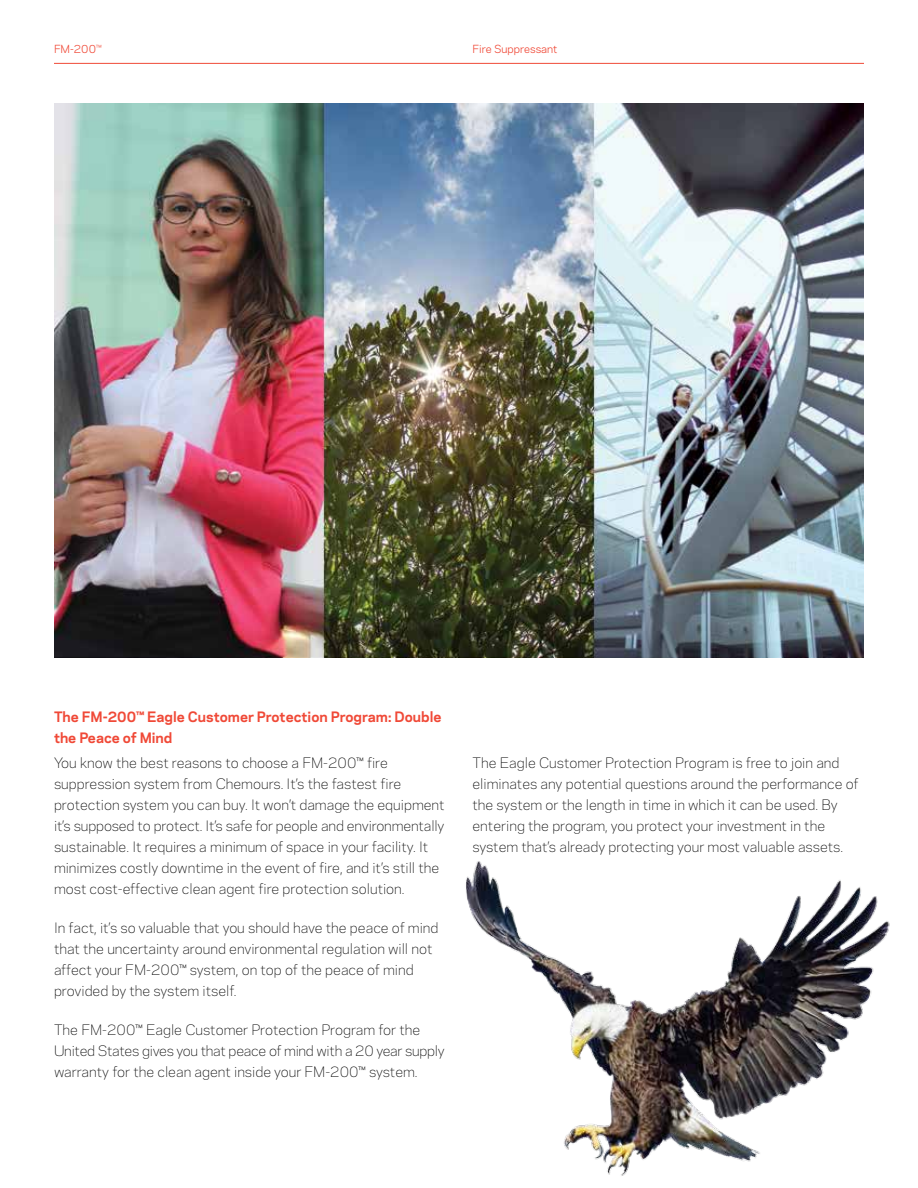
<style>
.page{position:relative;width:918px;height:1188px;background:#fff}
.page>*{position:absolute;margin:0;border:0;box-sizing:border-box;transform-origin:0 0}
.t1{font:300 13.5px/21px "Chemours Sans";color:#000}
.t2{font:700 13.5px/21px "Chemours Sans";color:#f04937}
.t3{font:10.5px "Chemours Sans";color:#f04937}
</style>
<div class="page">
<hr style="left:54px;top:63px;width:810px;height:1px;background:#f04937">
<img style="left:54px;top:104px;width:810px;height:553px">
<img style="left:466px;top:861px;width:424px;height:315px">
<p class="t3" style="left:54px;top:41px;width:49px">FM-200™</p>
<p class="t3" style="left:472px;top:41px;width:86px">Fire Suppressant</p>
<p class="t2" style="left:54px;top:705px;width:389px">The FM-200™ Eagle Customer Protection Program: Double the Peace of Mind</p>
<p class="t1" style="left:54px;top:752px;width:392px">You know the best reasons to choose a FM-200™ fire suppression system from Chemours. It’s the fastest fire protection system you can buy. It won’t damage the equipment it’s supposed to protect. It’s safe for people and environmentally sustainable. It requires a minimum of space in your facility. It minimizes costly downtime in the event of fire, and it’s still the most cost-effective clean agent fire protection solution.</p>
<p class="t1" style="left:54px;top:917px;width:386px">In fact, it’s so valuable that you should have the peace of mind that the uncertainty around environmental regulation will not affect your FM-200™ system, on top of the peace of mind provided by the system itself.</p>
<p class="t1" style="left:54px;top:1019px;width:392px">The FM-200™ Eagle Customer Protection Program for the<br>United States gives you that peace of mind with a 20 year supply warranty for the clean agent inside your FM-200™ system.</p>
<p class="t1" style="left:472px;top:752px;width:387px">The Eagle Customer Protection Program is free to join and eliminates any potential questions around the performance of the system or the length in time in which it can be used. By entering the program, you protect your investment in the system that’s already protecting your most valuable assets.</p>
</div>
